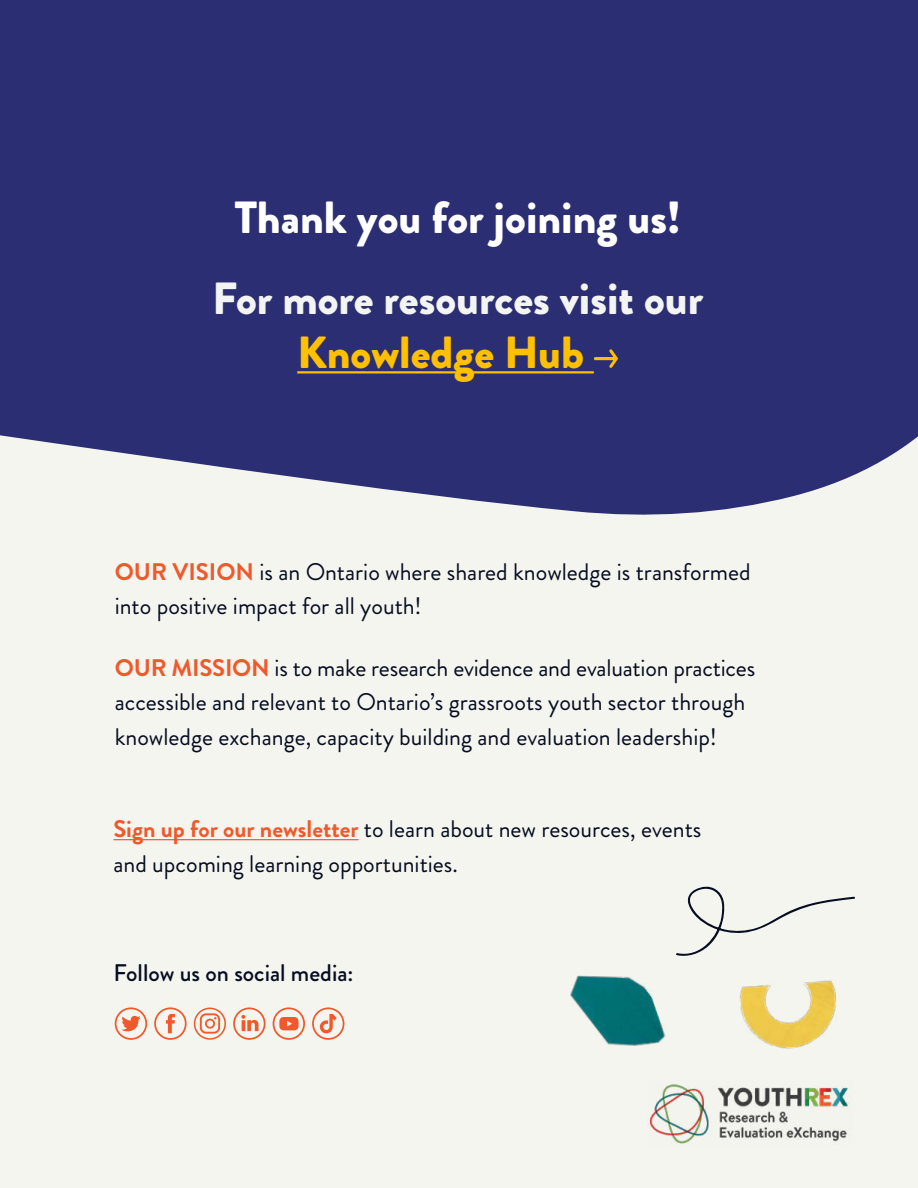
<style>
.page{position:relative;width:918px;height:1188px;background:#f5f5ef}
.page>*{position:absolute;margin:0;border:0;box-sizing:border-box;transform-origin:0 0}
.t1{font:900 45px "Brandon Grotesque";color:#f3f4f4}
.t2{font:900 45px "Brandon Grotesque";color:#fff}
.t3{font:900 45px "Brandon Grotesque";color:#ffc000}
.t4{font:24px/34.5px "Brandon Grotesque";color:#060d21}
.t5{font:500 24px "Brandon Grotesque";color:#060d21}
.s1{font-weight:700;color:#f0592b}
</style>
<div class="page">
<svg style="left:115px;top:1007px;width:32px;height:33px"></svg>
<svg style="left:154px;top:1007px;width:33px;height:33px"></svg>
<svg style="left:273px;top:1007px;width:32px;height:33px"></svg>
<svg style="left:194px;top:1008px;width:32px;height:32px"></svg>
<svg style="left:233px;top:1007px;width:33px;height:33px"></svg>
<svg style="left:312px;top:1007px;width:32px;height:33px"></svg>
<div style="left:0;top:0;width:918px;height:515px;background:#2b2e73"></div>
<hr style="left:297px;top:371px;width:297px;height:2px;background:#ffc000">
<svg style="left:594px;top:349px;width:24px;height:19px"></svg>
<hr style="left:113px;top:839px;width:246px;height:1px;background:#f0592b">
<img style="left:739px;top:980px;width:97px;height:69px">
<img style="left:570px;top:975px;width:96px;height:71px">
<svg style="left:676px;top:886px;width:179px;height:70px"></svg>
<img style="left:649px;top:1084px;width:200px;height:60px">
<h1 class="t2" style="left:234px;top:185px;width:448px">Thank you for joining us!</h1>
<h1 class="t1" style="left:212px;top:266px;width:493px">For more resources visit our</h1>
<h1 class="t3" style="left:297px;top:320px;width:288px">Knowledge Hub</h1>
<p class="t4" style="left:115px;top:555px;width:637px"><span class="s1">OUR VISION</span> is an Ontario where shared knowledge is transformed into positive impact for all youth!</p>
<p class="t4" style="left:115px;top:651px;width:642px"><span class="s1">OUR MISSION</span> is to make research evidence and evaluation practices accessible and relevant to Ontario’s grassroots youth sector through knowledge exchange, capacity building and evaluation leadership!</p>
<p class="t4" style="left:113px;top:812px;width:589px"><span class="s1">Sign up for our newsletter</span> to learn about new resources, events and upcoming learning opportunities.</p>
<p class="t5" style="left:113px;top:956px;width:242px">Follow us on social media:</p>
</div>
